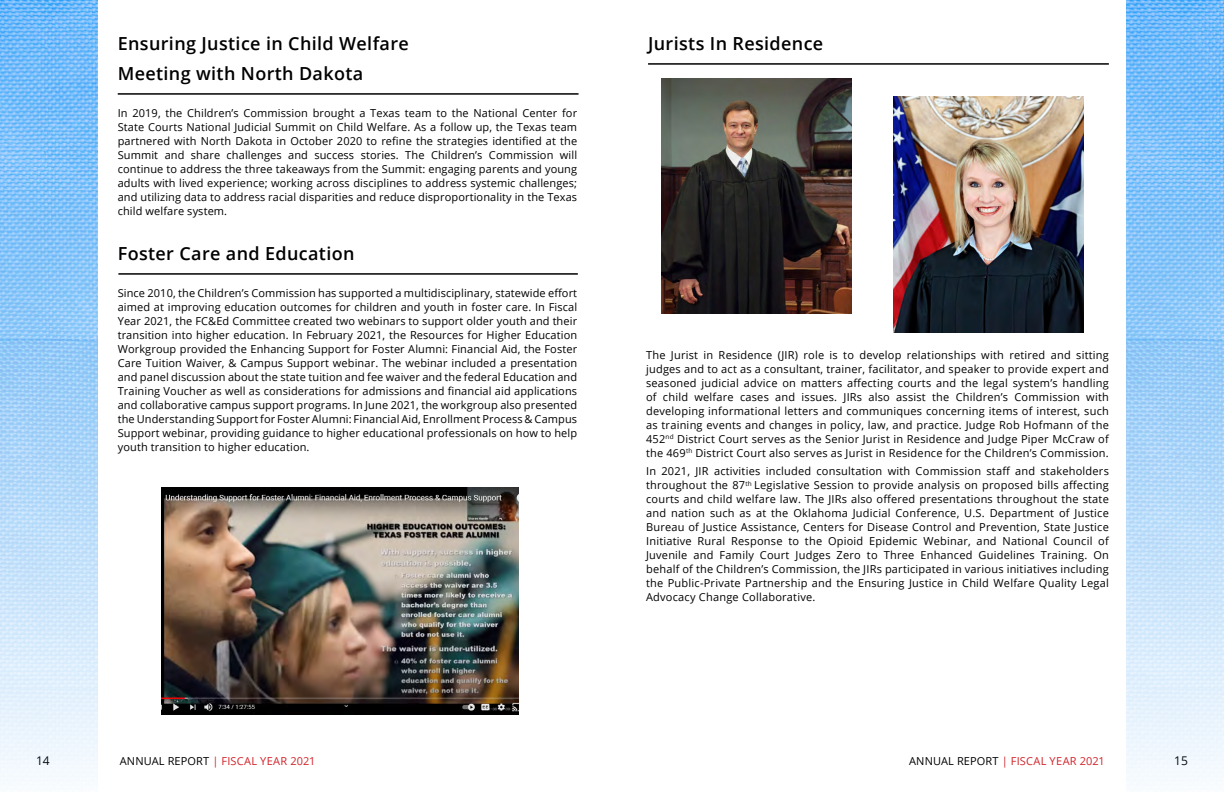
<style>
.page{position:relative;width:1224px;height:792px;background:#fff}
.page>*{position:absolute;margin:0;border:0;box-sizing:border-box;transform-origin:0 0}
.UPDATED_K_os_subtitl{font:600 18px "Open Sans";letter-spacing:.02em;color:#000}
.t1{font:12px "Open Sans";color:#000}
.Open_sans_body_R_11{font:11px/14px "Open Sans";letter-spacing:.015em;color:#000;text-align:justify}
.t2{font:11px "Open Sans";letter-spacing:.01em;color:#d2232a}
.s1{color:#000}
</style>
<div class="page">
<img style="left:0;top:0;width:98px;height:781px">
<img style="left:1126px;top:0;width:98px;height:781px">
<hr style="left:118px;top:93px;width:461px;height:2px;background:#000">
<img style="left:894px;top:97px;width:189px;height:235px">
<img style="left:662px;top:78px;width:189px;height:236px">
<hr style="left:118px;top:273px;width:460px;height:2px;background:#000">
<hr style="left:648px;top:63px;width:461px;height:2px;background:#000">
<img style="left:161px;top:488px;width:357px;height:227px">
<h2 class="UPDATED_K_os_subtitl" style="left:118px;top:31px;width:293px">Ensuring Justice in Child Welfare</h2>
<h2 class="UPDATED_K_os_subtitl" style="left:118px;top:61px;width:247px">Meeting with North Dakota</h2>
<p class="Open_sans_body_R_11" style="left:118px;top:105px;width:461px">In 2019, the Children’s Commission brought a Texas team to the National Center for State Courts National Judicial Summit on Child Welfare. As a follow up, the Texas team partnered with North Dakota in October 2020 to refine the strategies identified at the Summit and share challenges and success stories. The Children’s Commission will continue to address the three takeaways from the Summit: engaging parents and young adults with lived experience; working across disciplines to address systemic challenges; and utilizing data to address racial disparities and reduce disproportionality in the Texas child welfare system.</p>
<h2 class="UPDATED_K_os_subtitl" style="left:118px;top:241px;width:238px">Foster Care and Education</h2>
<p class="Open_sans_body_R_11" style="left:118px;top:285px;width:461px">Since 2010, the Children’s Commission has supported a multidisciplinary, statewide effort aimed at improving education outcomes for children and youth in foster care. In Fiscal Year 2021, the FC&amp;Ed Committee created two webinars to support older youth and their transition into higher education. In February 2021, the Resources for Higher Education Workgroup provided the Enhancing Support for Foster Alumni: Financial Aid, the Foster Care Tuition Waiver, &amp; Campus Support webinar. The webinar included a presentation and panel discussion about the state tuition and fee waiver and the federal Education and Training Voucher as well as considerations for admissions and financial aid applications and collaborative campus support programs. In June 2021, the workgroup also presented the Understanding Support for Foster Alumni: Financial Aid, Enrollment Process &amp; Campus Support webinar, providing guidance to higher educational professionals on how to help youth transition to higher education.</p>
<h2 class="UPDATED_K_os_subtitl" style="left:648px;top:31px;width:177px">Jurists In Residence</h2>
<p class="Open_sans_body_R_11" style="left:646px;top:348px;width:464px">The Jurist in Residence (JIR) role is to develop relationships with retired and sitting judges and to act as a consultant, trainer, facilitator, and speaker to provide expert and seasoned judicial advice on matters affecting courts and the legal system’s handling of child welfare cases and issues. JIRs also assist the Children’s Commission with developing informational letters and communiques concerning items of interest, such as training events and changes in policy, law, and practice. Judge Rob Hofmann of the 452<sup>nd</sup> District Court serves as the Senior Jurist in Residence and Judge Piper McCraw of the 469<sup>th</sup> District Court also serves as Jurist in Residence for the Children’s Commission.</p>
<p class="Open_sans_body_R_11" style="left:646px;top:464px;width:464px">In 2021, JIR activities included consultation with Commission staff and stakeholders throughout the 87<sup>th</sup> Legislative Session to provide analysis on proposed bills affecting courts and child welfare law. The JIRs also offered presentations throughout the state and nation such as at the Oklahoma Judicial Conference, U.S. Department of Justice Bureau of Justice Assistance, Centers for Disease Control and Prevention, State Justice Initiative Rural Response to the Opioid Epidemic Webinar, and National Council of Juvenile and Family Court Judges Zero to Three Enhanced Guidelines Training. On behalf of the Children’s Commission, the JIRs participated in various initiatives including the Public-Private Partnership and the Ensuring Justice in Child Welfare Quality Legal Advocacy Change Collaborative.</p>
<p class="t1" style="left:36px;top:753px;width:15px">14</p>
<p class="t2" style="left:120px;top:753px;width:197px"><span class="s1">ANNUAL REPORT</span> | FISCAL YEAR 2021</p>
<p class="t2" style="left:909px;top:753px;width:197px"><span class="s1">ANNUAL REPORT</span> | FISCAL YEAR 2021</p>
<p class="t1" style="left:1174px;top:753px;width:15px">15</p>
</div>
